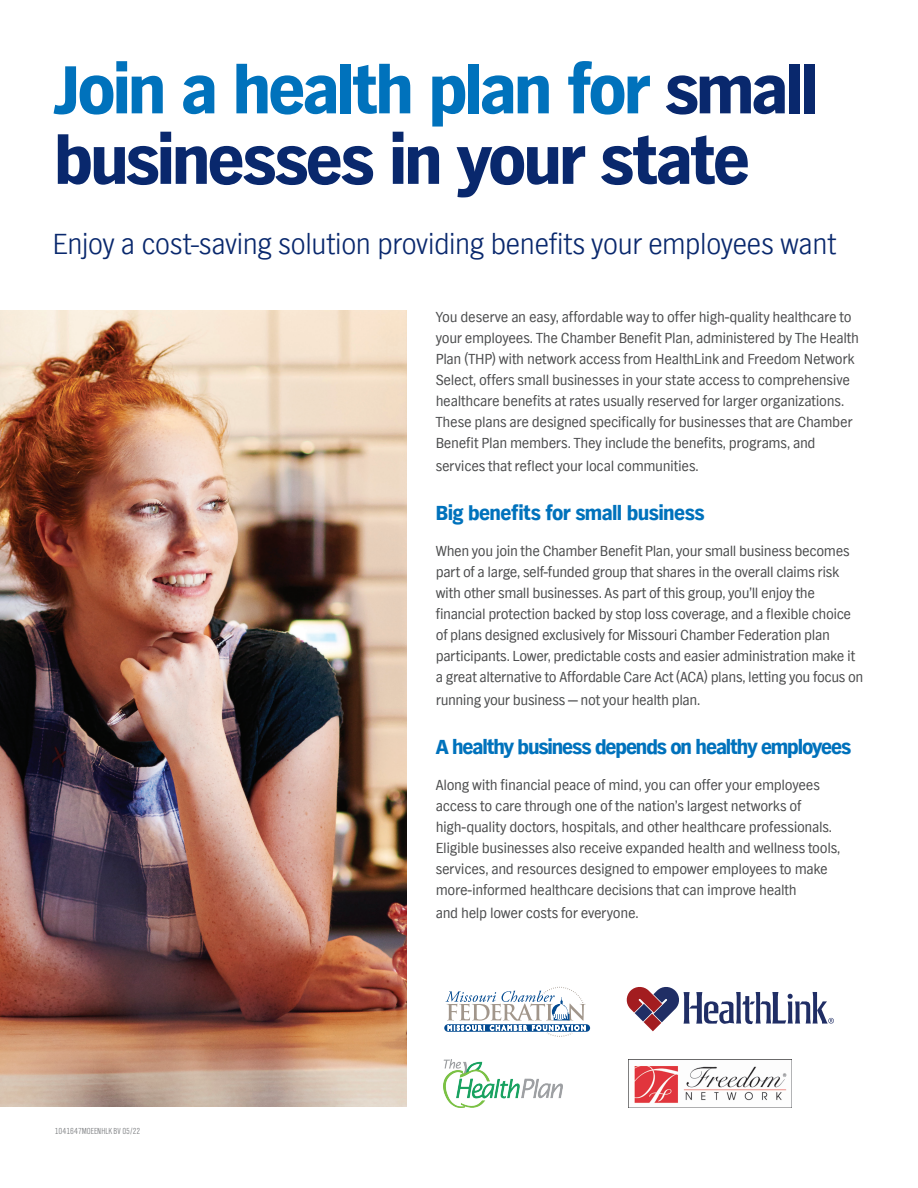
<style>
.page{position:relative;width:918px;height:1188px;background:#fff}
.page>*{position:absolute;margin:0;border:0;box-sizing:border-box;transform-origin:0 0}
.t1{font:900 70.5px/70.5px "TV Nord EF";letter-spacing:-.045em;color:#09286d}
.t2{font:300 30px "TV Nord EF";letter-spacing:-.03em;color:#09286d}
.t3{font:900 21px "TV Nord EF";letter-spacing:-.05em;color:#0072bc}
.t4{font:900 21px "TV Nord EF";letter-spacing:-.03em;color:#0072bc}
.t5{font:15px/21px "TV Nord EF";letter-spacing:-.02em;color:#4b4c4d}
.t6{font:9px "TV Nord EF Light Con";color:#76787b}
.s1{color:#0072bc}
</style>
<div class="page">
<img style="left:0;top:311px;width:407px;height:796px">
<svg style="left:627px;top:987px;width:207px;height:44px"></svg>
<svg style="left:444px;top:1024px;width:146px;height:8px"></svg>
<svg style="left:446px;top:987px;width:140px;height:50px"></svg>
<img style="left:443px;top:1060px;width:120px;height:47px">
<img style="left:634px;top:1060px;width:158px;height:47px">
<h1 class="t1" style="left:54px;top:57px;width:766px"><span class="s1">Join a health plan for</span> small businesses in your state</h1>
<h2 class="t2" style="left:52px;top:227px;width:785px">Enjoy a cost-saving solution providing benefits your employees want</h2>
<p class="t6" style="left:55px;top:1126px;width:87px">1041647MOEENHLK BV 05/22</p>
<p class="t5" style="left:436px;top:307px;width:425px">You deserve an easy, affordable way to offer high-quality healthcare to your employees. The Chamber Benefit Plan, administered by The Health Plan (THP) with network access from HealthLink and Freedom Network Select, offers small businesses in your state access to comprehensive healthcare benefits at rates usually reserved for larger organizations.<br>These plans are designed specifically for businesses that are Chamber Benefit Plan members. They include the benefits, programs, and</p>
<p class="t5" style="left:436px;top:456px;width:265px">services that reflect your local communities.</p>
<h3 class="t4" style="left:436px;top:501px;width:270px">Big benefits for small business</h3>
<p class="t5" style="left:436px;top:541px;width:429px">When you join the Chamber Benefit Plan, your small business becomes part of a large, self-funded group that shares in the overall claims risk with other small businesses. As part of this group, you’ll enjoy the financial protection backed by stop loss coverage, and a flexible choice of plans designed exclusively for Missouri Chamber Federation plan participants. Lower, predictable costs and easier administration make it a great alternative to Affordable Care Act (ACA) plans, letting you focus on</p>
<p class="t5" style="left:436px;top:690px;width:266px">running your business — not your health plan.</p>
<h3 class="t3" style="left:436px;top:735px;width:417px">A healthy business depends on healthy employees</h3>
<p class="t5" style="left:436px;top:775px;width:406px">Along with financial peace of mind, you can offer your employees access to care through one of the nation’s largest networks of high-quality doctors, hospitals, and other healthcare professionals.<br>Eligible businesses also receive expanded health and wellness tools, services, and resources designed to empower employees to make more-informed healthcare decisions that can improve health</p>
<p class="t5" style="left:436px;top:903px;width:204px">and help lower costs for everyone.</p>
</div>
